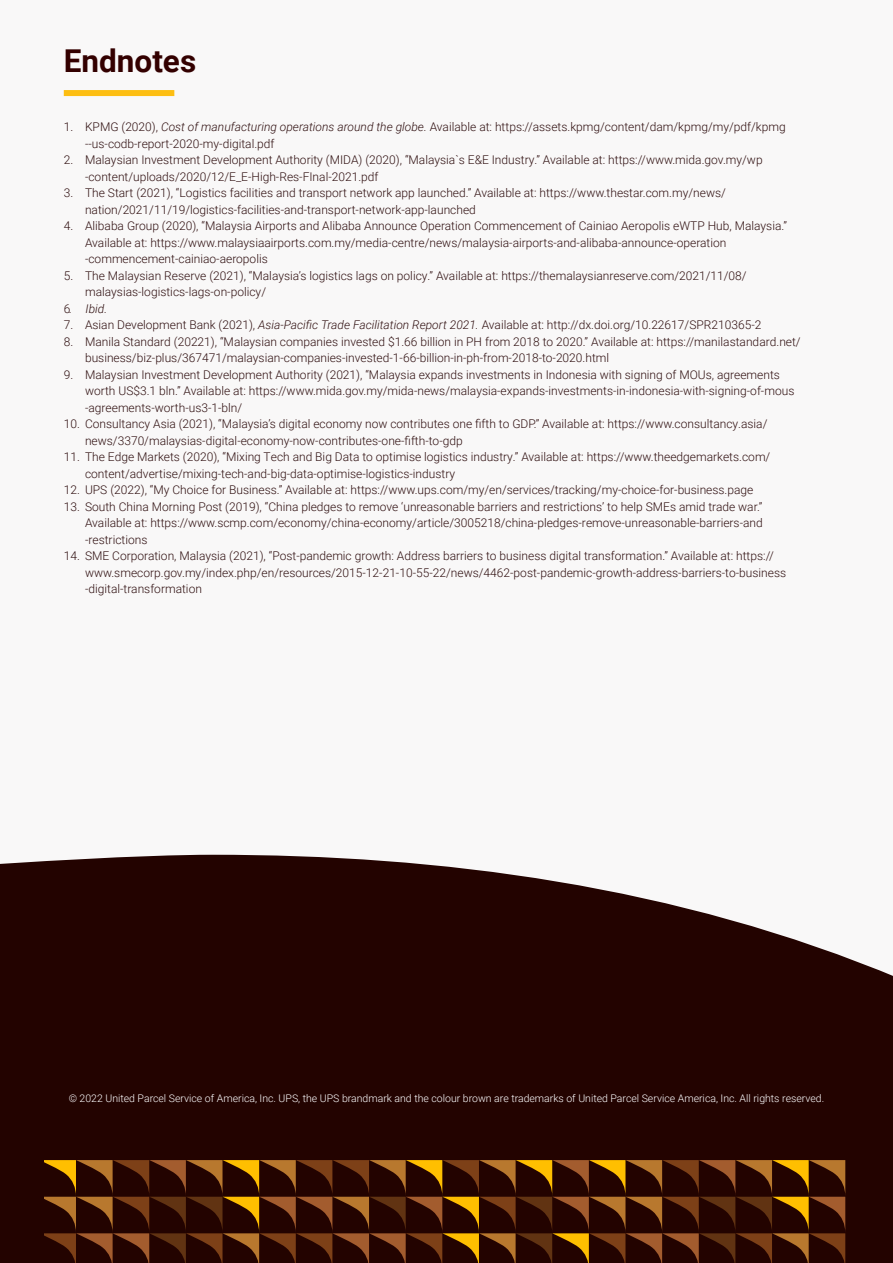
<style>
.page{position:relative;width:893px;height:1263px;background:#fff}
.page>*{position:absolute;margin:0;border:0;box-sizing:border-box;transform-origin:0 0}
.t1{font:700 31.5px "Roboto";color:#300}
.t2{font:300 12px/16.5px "Roboto";color:#2f0f10}
.t3{font:italic 300 12px "Roboto";color:#2f0f10}
.t4{font:300 10.5px "Roboto";color:#fff}
.s1{font-style:italic}
.s2{font-style:normal}
</style>
<div class="page">
<svg style="left:0;top:855px;width:893px;height:408px;background:#361917"></svg>
<div style="left:64px;top:90px;width:110px;height:6px;background:#fdbe12"></div>
<svg style="left:44px;top:1160px;width:801px;height:103px;background:#4a2108"></svg>
<p class="t1" style="left:64px;top:38px;width:134px">Endnotes</p>
<p class="t2" style="left:85px;top:118px;width:702px;text-indent:-21px">1. KPMG (2020), <span class="s1">Cost of manufacturing operations around the globe.</span> Available at: https://assets.kpmg/content/dam/kpmg/my/pdf/kpmg --us-codb-report-2020-my-digital.pdf</p>
<p class="t2" style="left:85px;top:151px;width:679px;text-indent:-21px">2. Malaysian Investment Development Authority (MIDA) (2020), “Malaysia`s E&amp;E Industry.” Available at: https://www.mida.gov.my/wp -content/uploads/2020/12/E_E-High-Res-FInal-2021.pdf</p>
<p class="t2" style="left:85px;top:184px;width:642px;text-indent:-21px">3. The Start (2021), “Logistics facilities and transport network app launched.” Available at: https://www.thestar.com.my/news/ nation/2021/11/19/logistics-facilities-and-transport-network-app-launched</p>
<p class="t2" style="left:85px;top:217px;width:703px;text-indent:-21px">4. Alibaba Group (2020), “Malaysia Airports and Alibaba Announce Operation Commencement of Cainiao Aeropolis eWTP Hub, Malaysia.”<br>Available at: https://www.malaysiaairports.com.my/media-centre/news/malaysia-airports-and-alibaba-announce-operation -commencement-cainiao-aeropolis</p>
<p class="t2" style="left:85px;top:267px;width:663px;text-indent:-21px">5. The Malaysian Reserve (2021), “Malaysia’s logistics lags on policy.” Available at: https://themalaysianreserve.com/2021/11/08/ malaysias-logistics-lags-on-policy/</p>
<p class="t3" style="left:64px;top:300px;width:45px"><span class="s2">6.</span> Ibid.</p>
<p class="t2" style="left:64px;top:316px;width:699px">7. Asian Development Bank (2021), <span class="s1">Asia-Pacific Trade Facilitation Report 2021.</span> Available at: http://dx.doi.org/10.22617/SPR210365-2</p>
<p class="t2" style="left:85px;top:333px;width:717px;text-indent:-21px">8. Manila Standard (20221), “Malaysian companies invested $1.66 billion in PH from 2018 to 2020.” Available at: https://manilastandard.net/ business/biz-plus/367471/malaysian-companies-invested-1-66-billion-in-ph-from-2018-to-2020.html</p>
<p class="t2" style="left:85px;top:366px;width:711px;text-indent:-21px">9. Malaysian Investment Development Authority (2021), “Malaysia expands investments in Indonesia with signing of MOUs, agreements worth US$3.1 bln.” Available at: https://www.mida.gov.my/mida-news/malaysia-expands-investments-in-indonesia-with-signing-of-mous -agreements-worth-us3-1-bln/</p>
<p class="t2" style="left:85px;top:415px;width:684px;text-indent:-21px">10. Consultancy Asia (2021), “Malaysia’s digital economy now contributes one fifth to GDP.” Available at: https://www.consultancy.asia/ news/3370/malaysias-digital-economy-now-contributes-one-fifth-to-gdp</p>
<p class="t2" style="left:85px;top:448px;width:687px;text-indent:-21px">11. The Edge Markets (2020), “Mixing Tech and Big Data to optimise logistics industry.” Available at: https://www.theedgemarkets.com/ content/advertise/mixing-tech-and-big-data-optimise-logistics-industry</p>
<p class="t2" style="left:64px;top:481px;width:691px">12. UPS (2022), “My Choice for Business.” Available at: https://www.ups.com/my/en/services/tracking/my-choice-for-business.page</p>
<p class="t2" style="left:85px;top:498px;width:679px;text-align:justify;text-indent:-21px">13. South China Morning Post (2019), “China pledges to remove ‘unreasonable barriers and restrictions’ to help SMEs amid trade war.” Available at: https://www.scmp.com/economy/china-economy/article/3005218/china-pledges-remove-unreasonable-barriers-and -restrictions</p>
<p class="t2" style="left:85px;top:547px;width:703px;text-indent:-21px">14. SME Corporation, Malaysia (2021), “Post-pandemic growth: Address barriers to business digital transformation.” Available at: https:// www.smecorp.gov.my/index.php/en/resources/2015-12-21-10-55-22/news/4462-post-pandemic-growth-address-barriers-to-business -digital-transformation</p>
<p class="t4" style="left:69px;top:1091px;width:757px">© 2022 United Parcel Service of America, Inc. UPS, the UPS brandmark and the colour brown are trademarks of United Parcel Service America, Inc. All rights reserved.</p>
</div>
